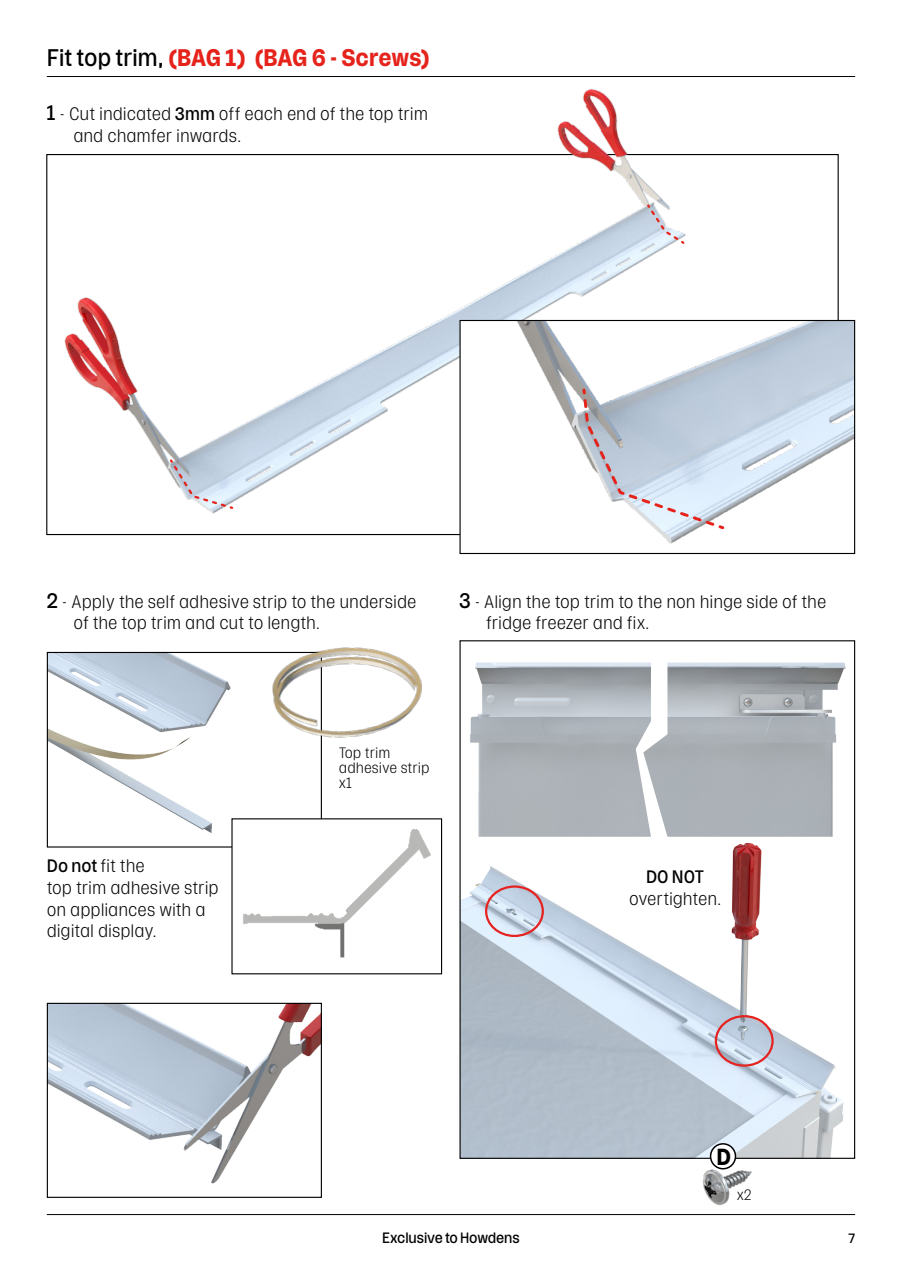
<style>
.page{position:relative;width:902px;height:1272px;background:#fff}
.page>*{position:absolute;margin:0;border:0;box-sizing:border-box;transform-origin:0 0}
.t1{font:700 24px "Rooster";color:#e5231b}
.t2{font:700 23.1px "Rooster";color:#000}
.t3{font:300 18px/21.6px "Rooster";letter-spacing:-.005em;color:#000}
.t4{font:18px "Rooster";color:#000}
.t5{font:300 15px/15px "Rooster";color:#000}
.t6{font:15px "Rooster";letter-spacing:-.01em;color:#000}
.t7{font:13.5px "Rooster";color:#000}
.s1{font-weight:400;color:#000}
.s2{font-weight:400;font-size:21px}
.s3{font-weight:400}
</style>
<div class="page">
<hr style="left:47px;top:1214px;width:808px;height:1px;background:#000">
<img style="left:461px;top:836px;width:383px;height:320px">
<img style="left:470px;top:662px;width:173px;height:174px">
<img style="left:643px;top:662px;width:203px;height:174px">
<img style="left:49px;top:654px;width:182px;height:179px">
<div style="left:47px;top:652px;width:275px;height:195px;border:1px solid #000"></div>
<img style="left:49px;top:1004px;width:271px;height:180px">
<div style="left:47px;top:1002px;width:275px;height:195px;border:1px solid #000"></div>
<img style="left:47px;top:88px;width:670px;height:443px">
<svg style="left:168px;top:457px;width:64px;height:52px"></svg>
<svg style="left:645px;top:203px;width:41px;height:43px"></svg>
<img style="left:461px;top:322px;width:392px;height:222px">
<div style="left:459px;top:320px;width:396px;height:234px;border:1px solid #000"></div>
<svg style="left:581px;top:390px;width:144px;height:140px"></svg>
<img style="left:233px;top:820px;width:198px;height:138px">
<img style="left:702px;top:1161px;width:50px;height:45px">
<img style="left:254px;top:647px;width:168px;height:102px">
<div style="left:710px;top:1143px;width:25px;height:25px;background:#fff;border-radius:50%"></div>
<div style="left:709px;top:1143px;width:27px;height:26px;border:2px solid #000;border-radius:50%"></div>
<div style="left:485px;top:885px;width:59px;height:52px;border:2px solid #e52320;border-radius:50%"></div>
<div style="left:714px;top:1015px;width:59px;height:51px;border:2px solid #e52320;border-radius:50%"></div>
<hr style="left:47px;top:76px;width:808px;height:1px;background:#000">
<h1 class="t1" style="left:47px;top:45px;width:384px"><span class="s1">Fit top trim,</span> (BAG 1) (BAG 6 - Screws)</h1>
<p class="t3" style="left:73px;top:103px;width:356px;text-indent:-27px"><span class="s2">1</span> - Cut indicated <span class="s3">3mm</span> off each end of the top trim and chamfer inwards.</p>
<p class="t3" style="left:73px;top:590px;width:345px;text-indent:-27px"><span class="s2">2</span> - Apply the self adhesive strip to the underside of the top trim and cut to length.</p>
<p class="t3" style="left:486px;top:590px;width:342px;text-indent:-27px"><span class="s2">3</span> - Align the top trim to the non hinge side of the fridge freezer and fix.</p>
<p class="t3" style="left:47px;top:855px;width:173px"><span class="s3">Do not</span> fit the<br>top trim adhesive strip on appliances with a digital display.</p>
<p class="t5" style="left:339px;top:745px;width:92px">Top trim adhesive strip x1</p>
<p class="t4" style="left:646px;top:867px;width:59px">DO NOT</p>
<p class="t3" style="left:629px;top:887px;width:93px">overtighten.</p>
<p class="t2" style="left:716px;top:1144px;width:16px">D</p>
<p class="t5" style="left:736px;top:1187px;width:17px">x2</p>
<p class="t6" style="left:382px;top:1229px;width:139px">Exclusive to Howdens</p>
<p class="t7" style="left:848px;top:1230px;width:8px">7</p>
</div>
